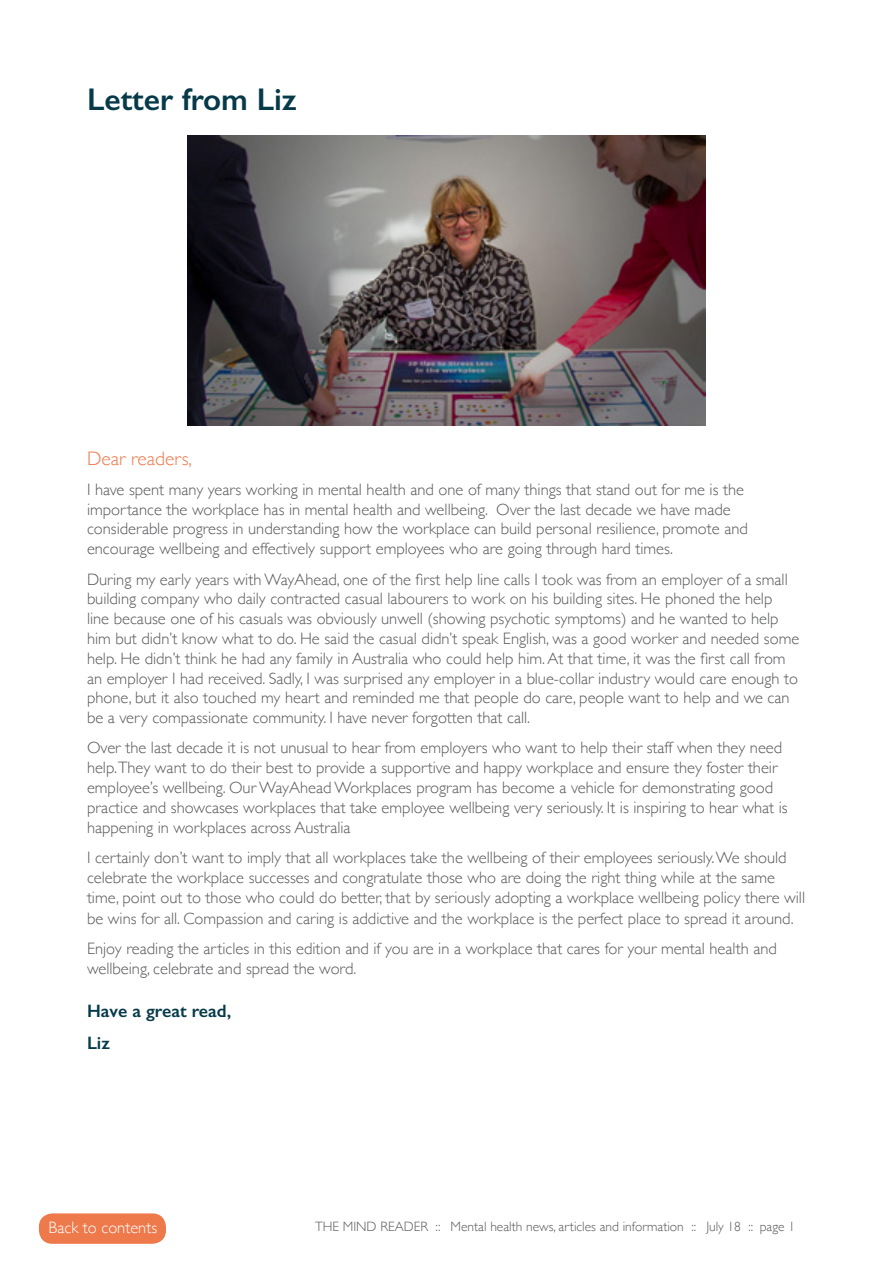
<style>
.page{position:relative;width:893px;height:1263px;background:#fff}
.page>*{position:absolute;margin:0;border:0;box-sizing:border-box;transform-origin:0 0}
.t1{font:600 31.5px "Gill Sans";color:#063a49}
.t2{font:300 19.5px "Gill Sans";color:#ee794b}
.t3{font:600 18px/32.1px "Gill Sans";color:#063a49}
.t4{font:300 16.5px/19.8px "Gill Sans";color:#58595b}
.t5{font:300 16.5px "Gill Sans";color:#fff}
.t6{font:300 13.5px "Gill Sans";color:#58595b}
</style>
<div class="page">
<img style="left:188px;top:135px;width:517px;height:290px">
<div style="left:39px;top:1213px;width:127px;height:31px;background:#ee794b;border-radius:14px"></div>
<h1 class="t1" style="left:87px;top:80px;width:211px">Letter from Liz</h1>
<p class="t2" style="left:87px;top:443px;width:107px">Dear readers,</p>
<p class="t4" style="left:87px;top:479px;width:662px">I have spent many years working in mental health and one of many things that stand out for me is the importance the workplace has in mental health and wellbeing. Over the last decade we have made considerable progress in understanding how the workplace can build personal resilience, promote and encourage wellbeing and effectively support employees who are going through hard times.</p>
<p class="t4" style="left:87px;top:568px;width:714px">During my early years with WayAhead, one of the first help line calls I took was from an employer of a small building company who daily contracted casual labourers to work on his building sites. He phoned the help<br>line because one of his casuals was obviously unwell (showing psychotic symptoms) and he wanted to help him but didn’t know what to do. He said the casual didn’t speak English, was a good worker and needed some help. He didn’t think he had any family in Australia who could help him. At that time, it was the first call from an employer I had received. Sadly, I was surprised any employer in a blue-collar industry would care enough to phone, but it also touched my heart and reminded me that people do care, people want to help and we can be a very compassionate community. I have never forgotten that call.</p>
<p class="t4" style="left:87px;top:737px;width:702px">Over the last decade it is not unusual to hear from employers who want to help their staff when they need help.They want to do their best to provide a supportive and happy workplace and ensure they foster their employee’s wellbeing. Our WayAhead Workplaces program has become a vehicle for demonstrating good practice and showcases workplaces that take employee wellbeing very seriously. It is inspiring to hear what is happening in workplaces across Australia</p>
<p class="t4" style="left:87px;top:847px;width:720px">I certainly don’t want to imply that all workplaces take the wellbeing of their employees seriously. We should celebrate the workplace successes and congratulate those who are doing the right thing while at the same time, point out to those who could do better, that by seriously adopting a workplace wellbeing policy there will</p>
<p class="t4" style="left:87px;top:903px;width:708px;line-height:30.3px">be wins for all. Compassion and caring is addictive and the workplace is the perfect place to spread it around.<br>Enjoy reading the articles in this edition and if you are in a workplace that cares for your mental health and</p>
<p class="t4" style="left:87px;top:958px;width:271px">wellbeing, celebrate and spread the word.</p>
<p class="t3" style="left:87px;top:994px;width:146px">Have a great read,<br>Liz</p>
<p class="t5" style="left:49px;top:1214px;width:110px">Back to contents</p>
<p class="t6" style="left:315px;top:1216px;width:482px">THE MIND READER :: Mental health news, articles and information :: July 18 :: page 1</p>
</div>
